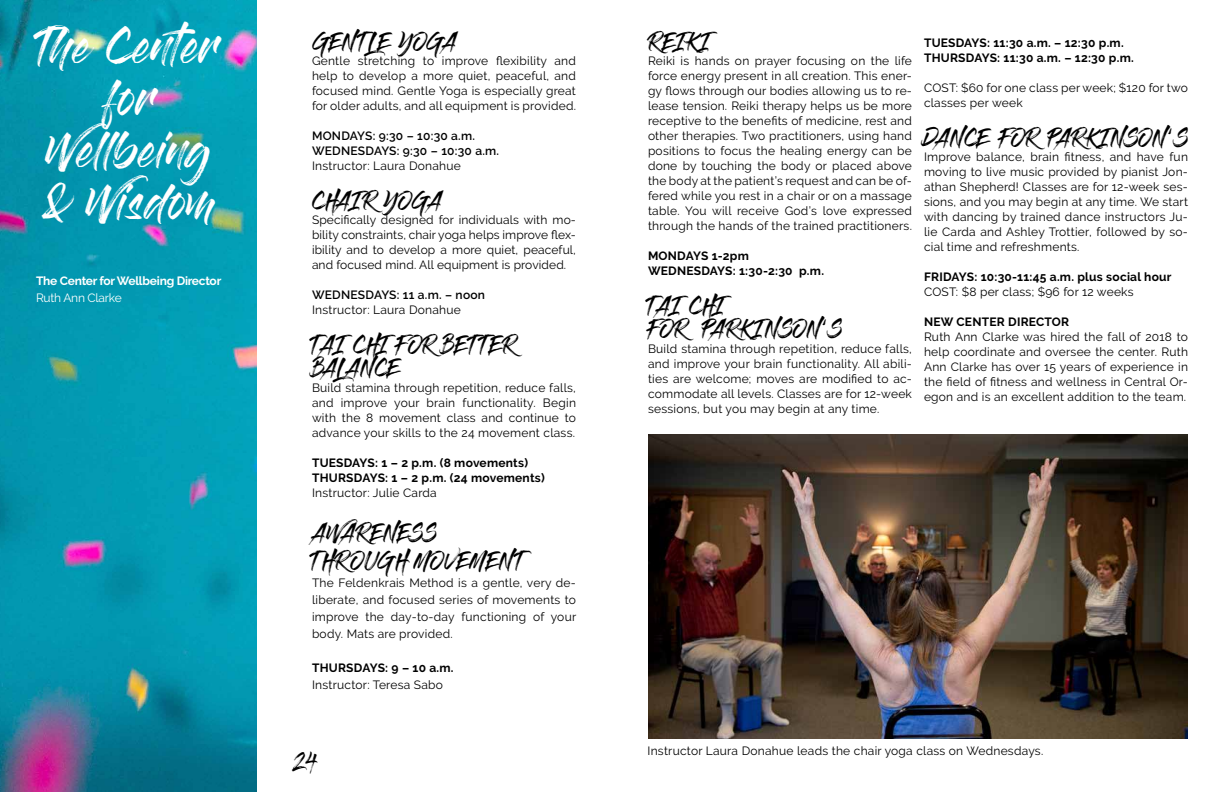
<style>
.page{position:relative;width:1224px;height:792px;background:#fff}
.page>*{position:absolute;margin:0;border:0;box-sizing:border-box;transform-origin:0 0}
.t1{font:36px/52px "Gloss And Bloom";color:#fff;text-align:center}
.t2{font:20px "Gloss And Bloom";color:#000}
.t3{font:18px/24px "Gloss And Bloom";letter-spacing:.06em;color:#000}
.t4{font:18px "Gloss And Bloom";letter-spacing:.03em;color:#000}
.t5{font:12px/15px "Raleway";letter-spacing:.02em;color:#000;text-align:justify}
.t6{font:700 12px/15px "Raleway";letter-spacing:.02em;color:#000}
.t7{font:600 12px/15px "Raleway";letter-spacing:.02em;color:#000}
.t8{font:700 12px "Raleway";letter-spacing:-.02em;color:#fff}
.t9{font:12px "Raleway";letter-spacing:-.02em;color:#fff}
</style>
<div class="page">
<img style="left:648px;top:434px;width:540px;height:305px">
<img style="left:0;top:0;width:257px;height:792px">
<h1 class="t1" style="left:39px;top:25px;width:181px">The Center for<br>Wellbeing &amp; Wisdom</h1>
<h3 class="t3" style="left:312px;top:31px;width:145px">GEN TLE YOGA</h3>
<p class="t5" style="left:312px;top:53px;width:266px">Gentle stretching to improve flexibility and help to develop a more quiet, peaceful, and focused mind. Gentle Yoga is especially great for older adults, and all equipment is provided.</p>
<p class="t7" style="left:312px;top:128px;width:189px">MONDAYS: 9:30 – 10:30 a.m.<br>WEDNESDAYS: 9:30 – 10:30 a.m.</p>
<p class="t5" style="left:312px;top:158px;width:150px">Instructor: Laura Donahue</p>
<h3 class="t3" style="left:312px;top:190px;width:130px">CHA IR YOGA</h3>
<p class="t5" style="left:312px;top:212px;width:266px">Specifically designed for individuals with mo&shy;bility constraints, chair yoga helps improve flex&shy;ibility and to develop a more quiet, peaceful, and focused mind. All equipment is provided.</p>
<p class="t7" style="left:312px;top:287px;width:175px">WEDNESDAYS: 11 a.m. – noon</p>
<p class="t5" style="left:312px;top:302px;width:150px">Instructor: Laura Donahue</p>
<h3 class="t3" style="left:312px;top:334px;width:204px">TA ICHIFOR BETTER<br>BALANCE</h3>
<p class="t5" style="left:312px;top:380px;width:266px">Build stamina through repetition, reduce falls, and improve your brain functionality. Begin with the 8 movement class and continue to advance your skills to the 24 movement class.</p>
<p class="t6" style="left:312px;top:455px;width:234px">TUESDAYS: 1 – 2 p.m. (8 movements)<br>THURSDAYS: 1 – 2 p.m. (24 movements)</p>
<p class="t5" style="left:312px;top:485px;width:126px">Instructor: Julie Carda</p>
<h3 class="t3" style="left:312px;top:520px;width:224px;line-height:29px">AWARENESS<br>THROUGH MOVEMEN T</h3>
<p class="t5" style="left:312px;top:574px;width:266px;line-height:17px">The Feldenkrais Method is a gentle, very de&shy;liberate, and focused series of movements to improve the day-to-day functioning of your body. Mats are provided.</p>
<p class="t6" style="left:312px;top:660px;width:143px">THURSDAYS: 9 – 10 a.m.</p>
<p class="t5" style="left:312px;top:677px;width:132px">Instructor: Teresa Sabo</p>
<p class="t8" style="left:36px;top:274px;width:187px">The Center for Wellbeing Director</p>
<p class="t9" style="left:36px;top:291px;width:87px">Ruth Ann Clarke</p>
<h2 class="t2" style="left:294px;top:752px;width:25px">24</h2>
<h3 class="t3" style="left:648px;top:31px;width:76px">RE IKI</h3>
<p class="t5" style="left:648px;top:53px;width:266px">Reiki is hands on prayer focusing on the life force energy present in all creation. This ener&shy;gy flows through our bodies allowing us to re&shy;lease tension. Reiki therapy helps us be more receptive to the benefits of medicine, rest and other therapies. Two practitioners, using hand positions to focus the healing energy can be done by touching the body or placed above the body at the patient’s request and can be of&shy;fered while you rest in a chair or on a massage table. You will receive God’s love expressed through the hands of the trained practitioners.</p>
<p class="t6" style="left:648px;top:248px;width:178px">MONDAYS 1-2pm<br>WEDNESDAYS: 1:30-2:30 p.m.</p>
<h3 class="t3" style="left:648px;top:295px;width:196px">TA ICHI<br>FOR PAR KINSON’S</h3>
<p class="t5" style="left:648px;top:341px;width:266px">Build stamina through repetition, reduce falls, and improve your brain functionality. All abili&shy;ties are welcome; moves are modified to ac&shy;commodate all levels. Classes are for 12-week sessions, but you may begin at any time.</p>
<p class="t6" style="left:924px;top:36px;width:211px">TUESDAYS: 11:30 a.m. – 12:30 p.m.<br>THURSDAYS: 11:30 a.m. – 12:30 p.m.</p>
<p class="t5" style="left:924px;top:81px;width:266px">COST: $60 for one class per week; $120 for two classes per week</p>
<h3 class="t4" style="left:924px;top:130px;width:266px">DANCE FOR PAR KINSON’S</h3>
<p class="t5" style="left:924px;top:150px;width:266px">Improve balance, brain fitness, and have fun moving to live music provided by pianist Jon&shy;athan Shepherd! Classes are for 12-week ses&shy;sions, and you may begin at any time. We start with dancing by trained dance instructors Ju&shy;lie Carda and Ashley Trottier, followed by so&shy;cial time and refreshments.</p>
<p class="t6" style="left:924px;top:270px;width:249px">FRIDAYS: 10:30-11:45 a.m. plus social hour</p>
<p class="t5" style="left:924px;top:285px;width:211px">COST: $8 per class; $96 for 12 weeks</p>
<p class="t6" style="left:924px;top:315px;width:147px">NEW CENTER DIRECTOR</p>
<p class="t5" style="left:924px;top:330px;width:266px">Ruth Ann Clarke was hired the fall of 2018 to help coordinate and oversee the center. Ruth Ann Clarke has over 15 years of experience in the field of fitness and wellness in Central Or&shy;egon and is an excellent addition to the team.</p>
<p class="t5" style="left:648px;top:744px;width:397px">Instructor Laura Donahue leads the chair yoga class on Wednesdays.</p>
</div>
